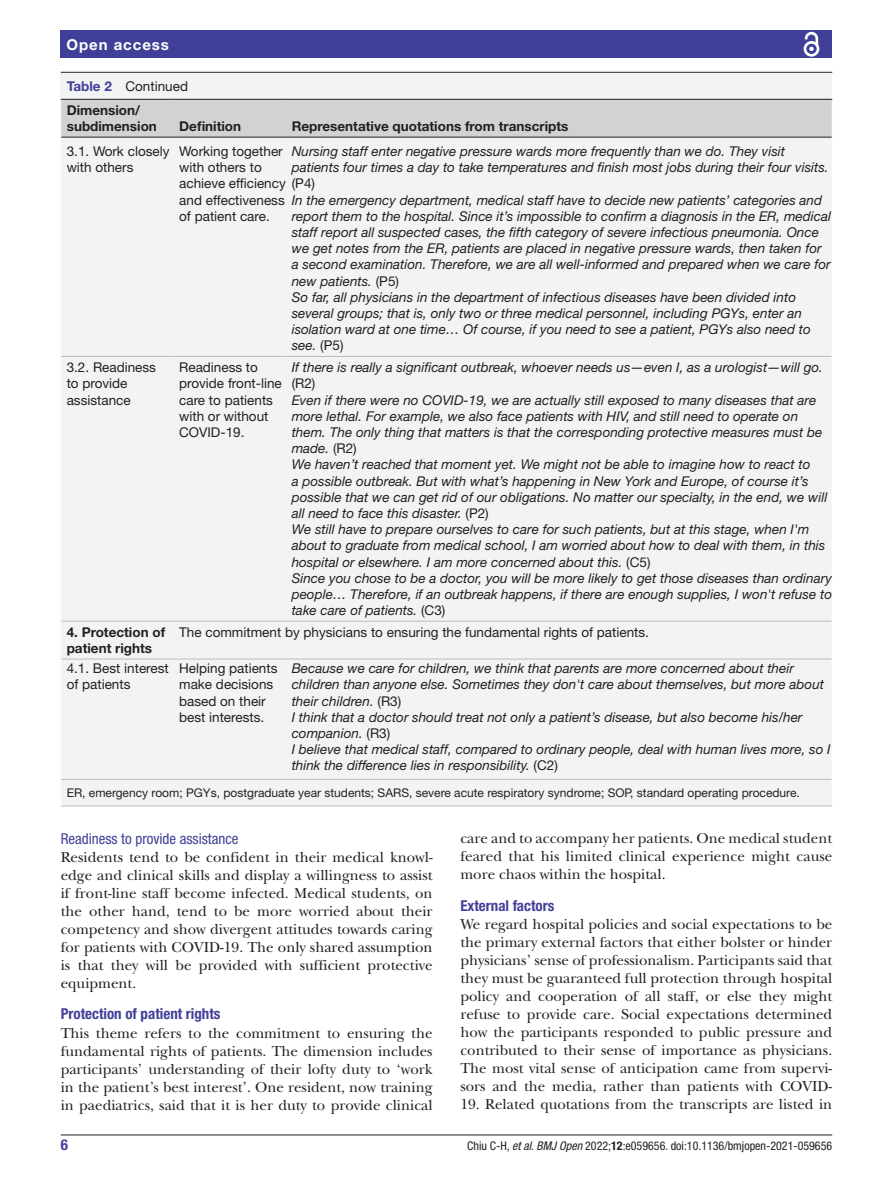
<style>
.page{position:relative;width:893px;height:1191px;background:#fff}
.page>*{position:absolute;margin:0;border:0;box-sizing:border-box;transform-origin:0 0}
.t1{font:15px/18px "New Baskerville";color:#231f20;text-align:justify}
.t2{font:700 condensed 15px "Helvetica Neue LT Std";color:#414099}
.t3{font:condensed 15px "Helvetica Neue LT Std";color:#414099}
.t4{font:700 15px "Helvetica Neue LT Std";letter-spacing:.065em;color:#fff}
.t5{font:italic 13.5px/16.2px "Helvetica Neue LT Std";color:#231f20}
.t6{font:13.5px/16.2px "Helvetica Neue LT Std";color:#231f20}
.t7{font:700 13.5px/16.2px "Helvetica Neue LT Std";color:#231f20}
.t8{font:12px "Helvetica Neue LT Std";color:#231f20}
.t9{font:condensed 12px "Helvetica Neue LT Std";color:#231f20}
.s1{font-weight:700;color:#414099}
.s2{font-style:normal}
.s3{font-style:italic}
.s4{font-weight:700}
</style>
<div class="page">
<hr style="left:61px;top:1134px;width:771px;height:1px;background:#231f20">
<div style="left:61px;top:31px;width:771px;height:27px;background:#414099"></div>
<svg style="left:803px;top:31px;width:17px;height:26px"></svg>
<div style="left:61px;top:91px;width:771px;height:715px;background:#f2f3f4"></div>
<div style="left:61px;top:100px;width:771px;height:37px;background:#d1d2d4"></div>
<hr style="left:61px;top:99px;width:112px;height:1px;background:#231f20">
<hr style="left:61px;top:137px;width:112px;height:1px;background:#231f20">
<hr style="left:173px;top:99px;width:113px;height:1px;background:#231f20">
<hr style="left:173px;top:137px;width:113px;height:1px;background:#231f20">
<hr style="left:286px;top:99px;width:546px;height:1px;background:#231f20">
<hr style="left:286px;top:137px;width:546px;height:1px;background:#231f20">
<hr style="left:61px;top:356px;width:112px;height:1px;background:#bcbdc0">
<hr style="left:173px;top:356px;width:113px;height:1px;background:#bcbdc0">
<hr style="left:286px;top:356px;width:546px;height:1px;background:#bcbdc0">
<hr style="left:286px;top:621px;width:546px;height:1px;background:#bcbdc0">
<hr style="left:61px;top:621px;width:112px;height:1px;background:#bcbdc0">
<hr style="left:173px;top:621px;width:113px;height:1px;background:#bcbdc0">
<hr style="left:61px;top:659px;width:112px;height:1px;background:#bcbdc0">
<hr style="left:173px;top:659px;width:113px;height:1px;background:#bcbdc0">
<hr style="left:173px;top:779px;width:113px;height:1px;background:#bcbdc0">
<hr style="left:286px;top:659px;width:546px;height:1px;background:#bcbdc0">
<hr style="left:286px;top:779px;width:546px;height:1px;background:#bcbdc0">
<hr style="left:61px;top:779px;width:112px;height:1px;background:#bcbdc0">
<hr style="left:61px;top:805px;width:112px;height:1px;background:#bcbdc0">
<hr style="left:173px;top:805px;width:113px;height:1px;background:#bcbdc0">
<hr style="left:286px;top:805px;width:546px;height:1px;background:#bcbdc0">
<div style="left:61px;top:73px;width:771px;height:18px;background:#f2f3f4"></div>
<hr style="left:61px;top:72px;width:771px;height:1px;background:#231f20">
<p class="t4" style="left:66px;top:35px;width:104px">Open access</p>
<p class="t6" style="left:67px;top:78px;width:123px"><span class="s1">Table 2</span> Continued</p>
<p class="t7" style="left:67px;top:102px;width:92px">Dimension/ subdimension</p>
<p class="t7" style="left:179px;top:118px;width:63px">Definition</p>
<p class="t7" style="left:292px;top:118px;width:278px">Representative quotations from transcripts</p>
<p class="t5" style="left:292px;top:143px;width:538px">Nursing staff enter negative pressure wards more frequently than we do. They visit patients four times a day to take temperatures and finish most jobs during their four visits.</p>
<p class="t5" style="left:292px;top:191px;width:541px">In the emergency department, medical staff have to decide new patients’ categories and report them to the hospital. Since it’s impossible to confirm a diagnosis in the ER, medical staff report all suspected cases, the fifth category of severe infectious pneumonia. Once we get notes from the ER, patients are placed in negative pressure wards, then taken for a second examination. Therefore, we are all well-informed and prepared when we care for new patients. <span class="s2">(P5)<br></span>So far, all physicians in the department of infectious diseases have been divided into several groups; that is, only two or three medical personnel, including PGYs, enter an isolation ward at one time… Of course, if you need to see a patient, PGYs also need to see. <span class="s2">(P5)</span></p>
<p class="t6" style="left:67px;top:143px;width:104px">3.1. Work closely with others</p>
<p class="t6" style="left:179px;top:143px;width:137px">Working together<br>with others to<br>achieve efficiency (P4) and effectiveness<br>of patient care.</p>
<p class="t6" style="left:67px;top:359px;width:91px">3.2. Readiness to provide assistance</p>
<p class="t6" style="left:179px;top:359px;width:104px">Readiness to provide front-line care to patients with or without<br>COVID-19.</p>
<p class="t5" style="left:292px;top:359px;width:533px">If there is really a significant outbreak, whoever needs us—even I, as a urologist—will go.</p>
<p class="t6" style="left:292px;top:375px;width:25px">(R2)</p>
<p class="t5" style="left:292px;top:391px;width:542px">Even if there were no COVID-19, we are actually still exposed to many diseases that are more lethal. For example, we also face patients with HIV, and still need to operate on them. The only thing that matters is that the corresponding protective measures must be made. <span class="s2">(R2)<br></span>We haven’t reached that moment yet. We might not be able to imagine how to react to<br>a possible outbreak. But with what’s happening in New York and Europe, of course it’s possible that we can get rid of our obligations. No matter our specialty, in the end, we will all need to face this disaster. <span class="s2">(P2)<br></span>We still have to prepare ourselves to care for such patients, but at this stage, when I'm about to graduate from medical school, I am worried about how to deal with them, in this hospital or elsewhere. I am more concerned about this. <span class="s2">(C5)<br></span>Since you chose to be a doctor, you will be more likely to get those diseases than ordinary people… Therefore, if an outbreak happens, if there are enough supplies, I won't refuse to take care of patients. <span class="s2">(C3)</span></p>
<p class="t7" style="left:67px;top:623px;width:100px">4. Protection of patient rights</p>
<p class="t6" style="left:179px;top:624px;width:471px">The commitment by physicians to ensuring the fundamental rights of patients.</p>
<p class="t6" style="left:67px;top:660px;width:104px">4.1. Best interest of patients</p>
<p class="t6" style="left:179px;top:660px;width:100px">Helping patients make decisions based on their best interests.</p>
<p class="t5" style="left:292px;top:660px;width:540px">Because we care for children, we think that parents are more concerned about their children than anyone else. Sometimes they don't care about themselves, but more about their children. <span class="s2">(R3)<br></span>I think that a doctor should treat not only a patient’s disease, but also become his/her companion. <span class="s2">(R3)<br></span>I believe that medical staff, compared to ordinary people, deal with human lives more, so I think the difference lies in responsibility. <span class="s2">(C2)</span></p>
<p class="t8" style="left:67px;top:785px;width:735px">ER, emergency room; PGYs, postgraduate year students; SARS, severe acute respiratory syndrome; SOP, standard operating procedure.</p>
<p class="t3" style="left:61px;top:830px;width:179px">Readiness to provide assistance</p>
<p class="t1" style="left:61px;top:848px;width:373px">Residents tend to be confident in their medical knowl&shy;edge and clinical skills and display a willingness to assist if front-line staff become infected. Medical students, on the other hand, tend to be more worried about their competency and show divergent attitudes towards caring for patients with COVID-19. The only shared assumption is that they will be provided with sufficient protective equipment.</p>
<p class="t2" style="left:61px;top:1005px;width:161px">Protection of patient rights</p>
<p class="t1" style="left:61px;top:1023px;width:373px">This theme refers to the commitment to ensuring the fundamental rights of patients. The dimension includes participants’ understanding of their lofty duty to ‘work in the patient’s best interest’. One resident, now training in paediatrics, said that it is her duty to provide clinical</p>
<p class="t1" style="left:460px;top:829px;width:373px">care and to accompany her patients. One medical student feared that his limited clinical experience might cause more chaos within the hospital.</p>
<p class="t2" style="left:460px;top:897px;width:96px">External factors</p>
<p class="t1" style="left:460px;top:915px;width:373px">We regard hospital policies and social expectations to be the primary external factors that either bolster or hinder physicians’ sense of professionalism. Participants said that they must be guaranteed full protection through hospital policy and cooperation of all staff, or else they might refuse to provide care. Social expectations determined how the participants responded to public pressure and contributed to their sense of importance as physicians.<br>The most vital sense of anticipation came from supervi&shy;sors and the media, rather than patients with COVID-</p>
<p class="t1" style="left:460px;top:1095px;width:373px">19. Related quotations from the transcripts are listed in</p>
<p class="t2" style="left:61px;top:1135px;width:9px">6</p>
<p class="t9" style="left:467px;top:1138px;width:366px">Chiu C-H, <span class="s3">et al</span>. <span class="s3">BMJ Open</span> 2022;<span class="s4">12</span>:e059656. doi:10.1136/bmjopen-2021-059656</p>
</div>
